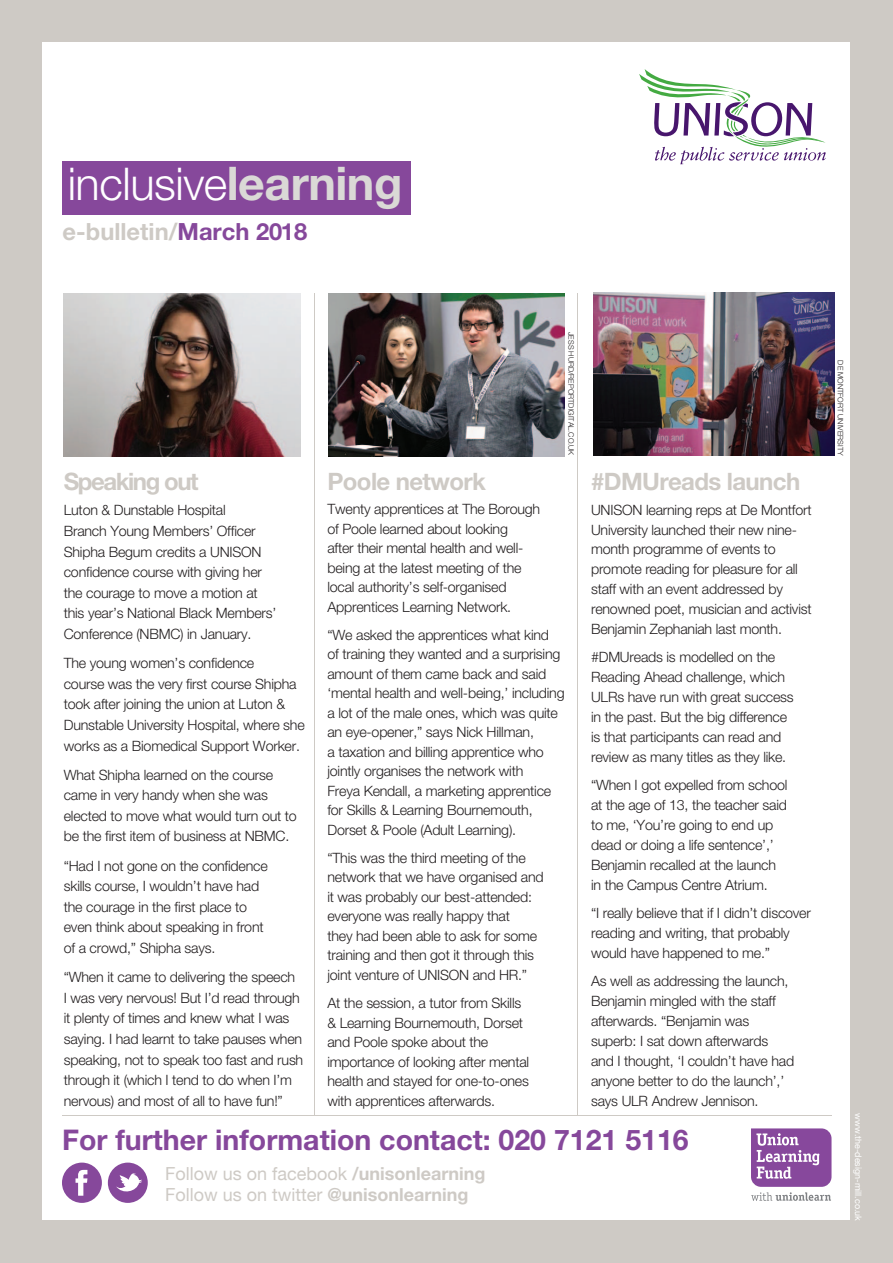
<style>
.page{position:relative;width:893px;height:1263px;background:#cecac5}
.page>*{position:absolute;margin:0;border:0;box-sizing:border-box;transform-origin:0 0}
.t1{font:300 45.15px "Helvetica Neue LT Pro";letter-spacing:-.01em;color:#fff}
.t2{font:700 28.5px "Helvetica Neue LT Pro";color:#86489b}
.t3{font:700 24px "Helvetica Neue LT Pro";letter-spacing:-.025em;color:#cecac5}
.t4{font:700 24px "Helvetica Neue LT Pro";letter-spacing:-.06em;color:#cecac5}
.t5{font:700 23.7px "Helvetica Neue LT Pro";color:#cecac5}
.t6{font:18px/21.6px "Helvetica Neue";color:#cecac5}
.t7{font:300 14.25px/19.5px "Helvetica Neue LT Pro";letter-spacing:-.015em;color:#231f20}
.t8{font:9px "Helvetica Neue";color:#fff}
.t9{font:300 7.5px "Helvetica Neue LT Pro";color:#231f20}
.s1{font-weight:700;font-size:46.5px;color:#dad9d6}
.s2{color:#86489b}
.s3{font-family:"Helvetica Neue LT Pro";font-weight:700}
</style>
<div class="page">
<div style="left:43px;top:43px;width:807px;height:1177px;background:#fff"></div>
<svg style="left:639px;top:69px;width:187px;height:95px"></svg>
<div style="left:62px;top:161px;width:349px;height:53px;background:#86489b"></div>
<img style="left:63px;top:293px;width:237px;height:163px">
<img style="left:329px;top:293px;width:235px;height:163px">
<img style="left:593px;top:293px;width:241px;height:162px">
<hr style="left:314px;top:293px;width:1px;height:822px;background:#cecac5">
<hr style="left:577px;top:293px;width:1px;height:822px;background:#cecac5">
<hr style="left:63px;top:1115px;width:769px;height:1px;background:#cecac5">
<svg style="left:751px;top:1128px;width:80px;height:73px"></svg>
<div style="left:108px;top:1162px;width:40px;height:41px;background:#86489b;border-radius:50%"></div>
<svg style="left:116px;top:1173px;width:26px;height:19px"></svg>
<div style="left:62px;top:1162px;width:40px;height:41px;background:#86489b;border-radius:50%"></div>
<svg style="left:76px;top:1170px;width:11px;height:26px"></svg>
<h1 class="t1" style="left:68px;top:156px;width:336px">inclusive<span class="s1">learning</span></h1>
<h3 class="t5" style="left:63px;top:217px;width:246px">e-bulletin/<span class="s2">March 2018</span></h3>
<h3 class="t4" style="left:64px;top:467px;width:136px">Speaking out</h3>
<p class="t7" style="left:64px;top:500px;width:214px;line-height:20.5px">Luton &amp; Dunstable Hospital<br>Branch Young Members’ Officer<br>Shipha Begum credits a UNISON confidence course with giving her the courage to move a motion at this year’s National Black Members’<br>Conference (NBMC) in January.</p>
<p class="t7" style="left:64px;top:652px;width:242px;line-height:20.5px">The young women’s confidence<br>course was the very first course Shipha took after joining the union at Luton &amp; Dunstable University Hospital, where she works as a Biomedical Support Worker.</p>
<p class="t7" style="left:64px;top:764px;width:235px;line-height:20.5px">What Shipha learned on the course came in very handy when she was elected to move what would turn out to be the first item of business at NBMC.</p>
<p class="t7" style="left:64px;top:855px;width:206px;line-height:20.5px">“Had I not gone on the confidence skills course, I wouldn’t have had the courage in the first place to even think about speaking in front of a crowd,” Shipha says.</p>
<p class="t7" style="left:64px;top:966px;width:241px;line-height:20.5px">“When it came to delivering the speech<br>I was very nervous! But I’d read through it plenty of times and knew what I was saying. I had learnt to take pauses when speaking, not to speak too fast and rush through it (which I tend to do when I’m nervous) and most of all to have fun!”</p>
<p class="t9" style="left:576px;top:332px;width:125px;rotate:90deg">JESS HURD/REPORTDIGITAL.CO.UK</p>
<h3 class="t3" style="left:327px;top:467px;width:160px">Poole network</h3>
<p class="t7" style="left:327px;top:499px;width:214px">Twenty apprentices at The Borough of Poole learned about looking<br>after their mental health and well&shy;being at the latest meeting of the local authority’s self-organised Apprentices Learning Network.</p>
<p class="t7" style="left:327px;top:625px;width:239px">“We asked the apprentices what kind<br>of training they wanted and a surprising amount of them came back and said ‘mental health and well-being,’ including a lot of the male ones, which was quite an eye-opener,” says Nick Hillman,<br>a taxation and billing apprentice who jointly organises the network with<br>Freya Kendall, a marketing apprentice for Skills &amp; Learning Bournemouth, Dorset &amp; Poole (Adult Learning).</p>
<p class="t7" style="left:327px;top:848px;width:218px">“This was the third meeting of the network that we have organised and it was probably our best-attended: everyone was really happy that<br>they had been able to ask for some training and then got it through this joint venture of UNISON and HR.”</p>
<p class="t7" style="left:327px;top:993px;width:203px">At the session, a tutor from Skills &amp; Learning Bournemouth, Dorset and Poole spoke about the importance of looking after mental health and stayed for one-to-ones with apprentices afterwards.</p>
<h3 class="t3" style="left:591px;top:467px;width:211px">#DMUreads launch</h3>
<p class="t7" style="left:591px;top:499px;width:222px;line-height:20px">UNISON learning reps at De Montfort University launched their new nine&shy;month programme of events to promote reading for pleasure for all staff with an event addressed by renowned poet, musician and activist Benjamin Zephaniah last month.</p>
<p class="t7" style="left:591px;top:647px;width:204px;line-height:20px">#DMUreads is modelled on the<br>Reading Ahead challenge, which<br>ULRs have run with great success in the past. But the big difference is that participants can read and review as many titles as they like.</p>
<p class="t7" style="left:591px;top:775px;width:198px;line-height:20px">“When I got expelled from school at the age of 13, the teacher said to me, ‘You’re going to end up dead or doing a life sentence’,’<br>Benjamin recalled at the launch in the Campus Centre Atrium.</p>
<p class="t7" style="left:591px;top:903px;width:221px;line-height:20px">“I really believe that if I didn’t discover reading and writing, that probably would have happened to me.”</p>
<p class="t7" style="left:591px;top:971px;width:205px;line-height:20px">As well as addressing the launch,<br>Benjamin mingled with the staff afterwards. “Benjamin was superb: I sat down afterwards and I thought, ‘I couldn’t have had anyone better to do the launch’,’ says ULR Andrew Jennison.</p>
<h2 class="t2" style="left:62px;top:1122px;width:628px">For further information contact: 020 7121 5116</h2>
<p class="t6" style="left:165px;top:1161px;width:322px">Follow us on facebook <span class="s3">/unisonlearning<br></span>Follow us on twitter <span class="s3">@unisonlearning</span></p>
<p class="t9" style="left:845px;top:360px;width:97px;rotate:90deg">DE MONTFORT UNIVERSITY</p>
<p class="t8" style="left:866px;top:1113px;width:109px;rotate:90deg">www.the-design-mill.co.uk</p>
</div>
